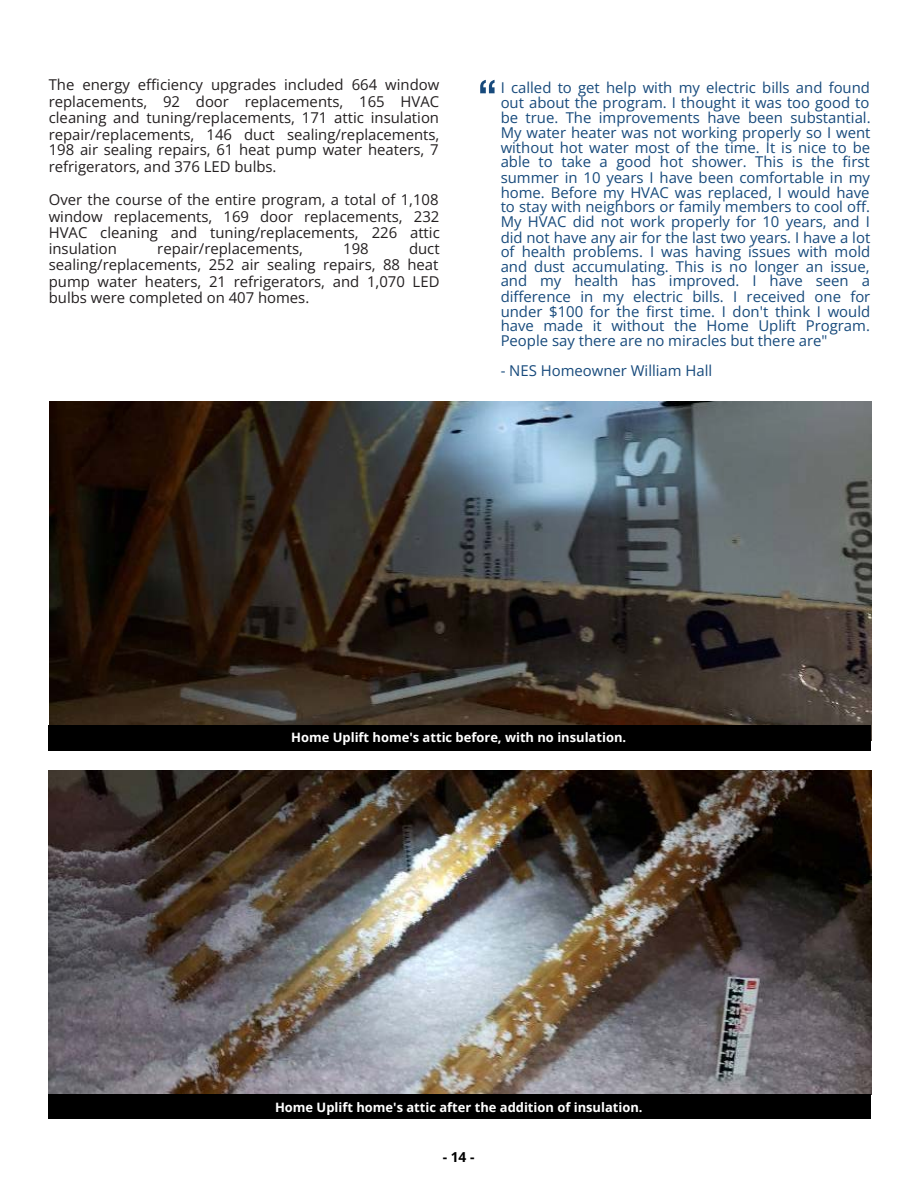
<style>
.page{position:relative;width:918px;height:1188px;background:#fff}
.page>*{position:absolute;margin:0;border:0;box-sizing:border-box;transform-origin:0 0}
.t1{font:14.85px/14.9px "Open Sans";color:#174a7c;text-align:justify}
.t2{font:14.85px/16.5px "Open Sans";color:#231f20;text-align:justify}
.t3{font:700 13.8px "Open Sans";color:#000}
.t4{font:700 12.9px "Open Sans";color:#fff}
</style>
<div class="page">
<svg style="left:480px;top:80px;width:15px;height:13px"></svg>
<img style="left:49px;top:770px;width:822px;height:324px">
<div style="left:49px;top:1094px;width:822px;height:25px;background:#000"></div>
<img style="left:49px;top:402px;width:822px;height:323px">
<div style="left:49px;top:725px;width:822px;height:26px;background:#000"></div>
<p class="t2" style="left:49px;top:76px;width:392px">The energy efficiency upgrades included 664 window</p>
<p class="t2" style="left:49px;top:93px;width:392px">replacements, 92 door replacements, 165 HVAC</p>
<p class="t2" style="left:49px;top:109px;width:392px">cleaning and tuning/replacements, 171 attic insulation repair/replacements, 146 duct sealing/replacements, 198 air sealing repairs, 61 heat pump water heaters, 7 refrigerators, and 376 LED bulbs.</p>
<p class="t2" style="left:49px;top:191px;width:393px">Over the course of the entire program, a total of 1,108 window replacements, 169 door replacements, 232<br>HVAC cleaning and tuning/replacements, 226 attic insulation</p>
<p class="t2" style="left:49px;top:241px;width:392px;text-indent:360px">duct sealing/replacements, 252 air sealing repairs, 88 heat pump water heaters, 21 refrigerators, and 1,070 LED bulbs were completed on 407 homes.</p>
<p class="t2" style="left:157px;top:240px;width:147px">repair/replacements,</p>
<p class="t2" style="left:343px;top:240px;width:27px">198</p>
<p class="t1" style="left:501px;top:80px;width:371px">I called to get help with my electric bills and found out about the program. I thought it was too good to be true. The improvements have been substantial.<br>My water heater was not working properly so I went without hot water most of the time. It is nice to be able to take a good hot shower. This is the first summer in 10 years I have been comfortable in my home. Before my HVAC was replaced, I would have to stay with neighbors or family members to cool off.<br>My HVAC did not work properly for 10 years, and I did not have any air for the last two years. I have a lot of health problems. I was having issues with mold and dust accumulating. This is no longer an issue, and my health has improved. I have seen a difference in my electric bills. I received one for under $100 for the first time. I don't think I would have made it without the Home Uplift Program.<br>People say there are no miracles but there are"</p>
<p class="t1" style="left:501px;top:363px;width:213px">- NES Homeowner William Hall</p>
<p class="t4" style="left:291px;top:728px;width:337px">Home Uplift home's attic before, with no insulation.</p>
<p class="t4" style="left:275px;top:1098px;width:369px">Home Uplift home's attic after the addition of insulation.</p>
<p class="t3" style="left:443px;top:1148px;width:33px">- 14 -</p>
</div>
